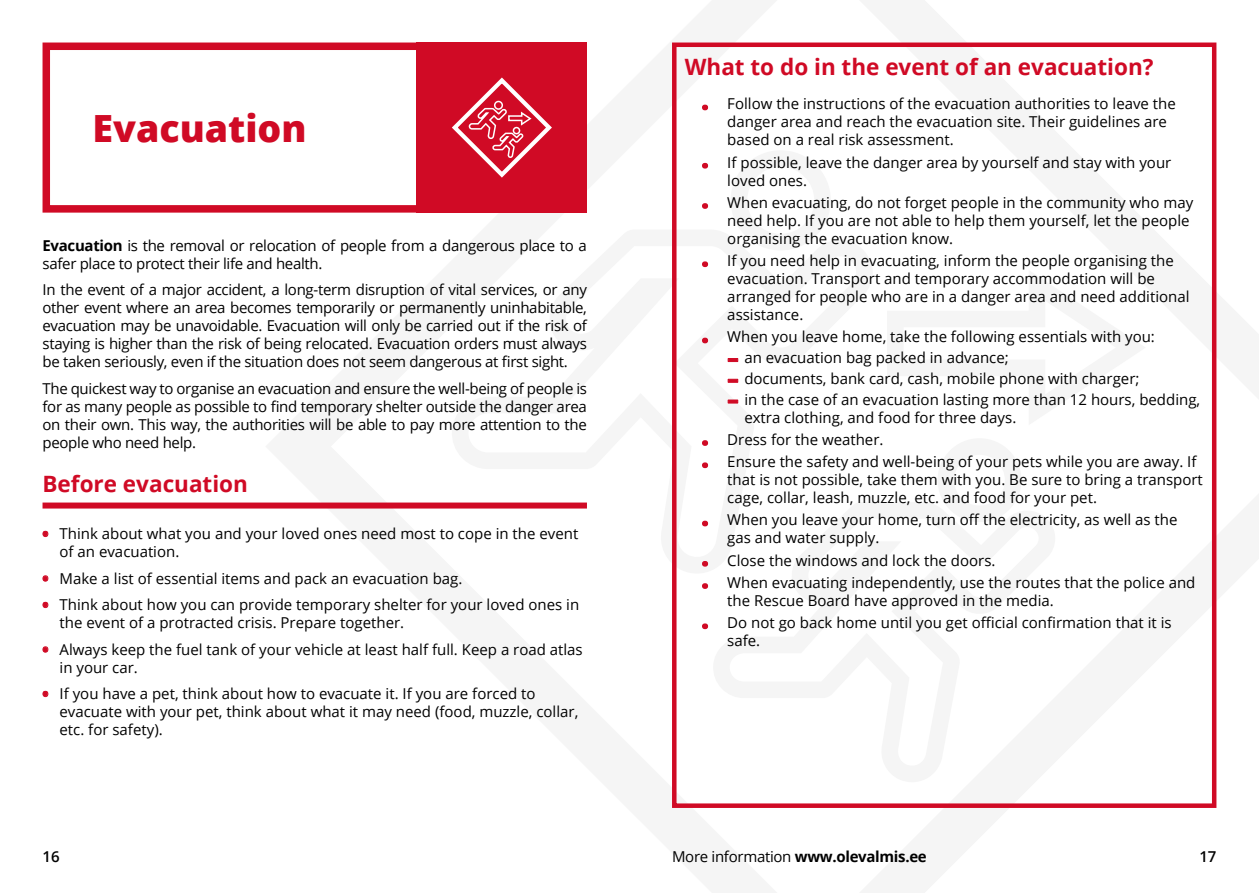
<style>
.page{position:relative;width:1259px;height:893px;background:#fff}
.page>*{position:absolute;margin:0;border:0;box-sizing:border-box;transform-origin:0 0}
.t1{font:800 37.5px "Open Sans";color:#d00a25}
.t2{font:700 22.5px "Open Sans";color:#d00a25}
.t3{font:15px/18px "Open Sans";color:#000}
.t4{font:15px/18px "Open Sans";letter-spacing:-.02em;color:#000}
.t5{font:700 15px "Open Sans";letter-spacing:-.02em;color:#000}
.t6{font:600 15px "Open Sans";color:#000}
.s1{font-weight:700}
.s2{font-weight:800;color:#d00a25}
.s3{font-weight:800;font-size:22.5px;color:#d00a25}
.s4{font-weight:400}
</style>
<div class="page">
<div style="left:672px;top:43px;width:544px;height:765px;border:4px solid #d00a25"></div>
<div style="left:43px;top:503px;width:544px;height:6px;background:#d00a25"></div>
<div style="left:43px;top:43px;width:544px;height:170px;border:8px solid #d00a25"></div>
<div style="left:417px;top:43px;width:170px;height:170px;background:#d00a25"></div>
<svg style="left:452px;top:77px;width:100px;height:101px"></svg>
<div style="left:513px;top:127px;width:7px;height:7px;border:2px solid #fff;border-radius:50%"></div>
<h1 class="t1" style="left:93px;top:100px;width:216px">Evacuation</h1>
<p class="t4" style="left:43px;top:236px;width:546px"><span class="s1">Evacuation</span> is the removal or relocation of people from a dangerous place to a safer place to protect their life and health.</p>
<p class="t3" style="left:43px;top:280px;width:546px;text-align:justify">In the event of a major accident, a long-term disruption of vital services, or any other event where an area becomes temporarily or permanently uninhabitable, evacuation may be unavoidable. Evacuation will only be carried out if the risk of staying is higher than the risk of being relocated. Evacuation orders must always be taken seriously, even if the situation does not seem dangerous at first sight.</p>
<p class="t3" style="left:43px;top:379px;width:546px;text-align:justify">The quickest way to organise an evacuation and ensure the well-being of people is for as many people as possible to find temporary shelter outside the danger area on their own. This way, the authorities will be able to pay more attention to the people who need help.</p>
<h2 class="t2" style="left:43px;top:468px;width:207px">Before evacuation</h2>
<p class="t3" style="left:60px;top:525px;width:520px;text-indent:-17px"><span class="s2">•</span> Think about what you and your loved ones need most to cope in the event of an evacuation.</p>
<p class="t3" style="left:43px;top:569px;width:421px"><span class="s2">•</span> Make a list of essential items and pack an evacuation bag.</p>
<p class="t3" style="left:60px;top:596px;width:521px;text-indent:-17px"><span class="s2">•</span> Think about how you can provide temporary shelter for your loved ones in the event of a protracted crisis. Prepare together.</p>
<p class="t3" style="left:60px;top:640px;width:525px;text-indent:-17px"><span class="s2">•</span> Always keep the fuel tank of your vehicle at least half full. Keep a road atlas in your car.</p>
<p class="t3" style="left:60px;top:685px;width:520px;text-indent:-17px"><span class="s2">•</span> If you have a pet, think about how to evacuate it. If you are forced to evacuate with your pet, think about what it may need (food, muzzle, collar, etc. for safety).</p>
<h2 class="t2" style="left:685px;top:51px;width:470px">What to do in the event of an evacuation?</h2>
<p class="t3" style="left:727px;top:94px;width:450px;text-indent:-26px"><span class="s3">.</span> Follow the instructions of the evacuation authorities to leave the danger area and reach the evacuation site. Their guidelines are based on a real risk assessment.</p>
<p class="t3" style="left:727px;top:153px;width:445px;text-indent:-26px"><span class="s3">.</span> If possible, leave the danger area by yourself and stay with your loved ones.</p>
<p class="t3" style="left:727px;top:193px;width:467px;text-indent:-26px"><span class="s3">.</span> When evacuating, do not forget people in the community who may need help. If you are not able to help them yourself, let the people organising the evacuation know.</p>
<p class="t3" style="left:727px;top:251px;width:464px;text-indent:-26px"><span class="s3">.</span> If you need help in evacuating, inform the people organising the evacuation. Transport and temporary accommodation will be arranged for people who are in a danger area and need additional assistance.</p>
<p class="t3" style="left:744px;top:326px;width:457px;line-height:20.7px;text-indent:-43px"><span class="s3">.</span> When you leave home, take the following essentials with you:<br>an evacuation bag packed in advance;<br>documents, bank card, cash, mobile phone with charger;<br>in the case of an evacuation lasting more than 12 hours, bedding,</p>
<p class="t3" style="left:702px;top:406px;width:496px;line-height:22.2px;text-indent:43px">extra clothing, and food for three days.<br><span class="s3">.</span> Dress for the weather.<br><span class="s3">.</span> Ensure the safety and well-being of your pets while you are away. If</p>
<p class="t3" style="left:727px;top:470px;width:477px">that is not possible, take them with you. Be sure to bring a transport cage, collar, leash, muzzle, etc. and food for your pet.</p>
<p class="t3" style="left:727px;top:510px;width:452px;text-indent:-26px"><span class="s3">.</span> When you leave your home, turn off the electricity, as well as the gas and water supply.</p>
<p class="t3" style="left:702px;top:549px;width:495px;line-height:22.2px"><span class="s3">.</span> Close the windows and lock the doors.<br><span class="s3">.</span> When evacuating independently, use the routes that the police and</p>
<p class="t3" style="left:702px;top:589px;width:471px;line-height:22.2px;text-indent:26px">the Rescue Board have approved in the media.<br><span class="s3">.</span> Do not go back home until you get official confirmation that it is</p>
<p class="t3" style="left:727px;top:631px;width:34px">safe.</p>
<p class="t6" style="left:43px;top:846px;width:19px">16</p>
<p class="t5" style="left:672px;top:846px;width:256px"><span class="s4">More information</span> www.olevalmis.ee</p>
<p class="t6" style="left:1199px;top:846px;width:19px">17</p>
</div>
